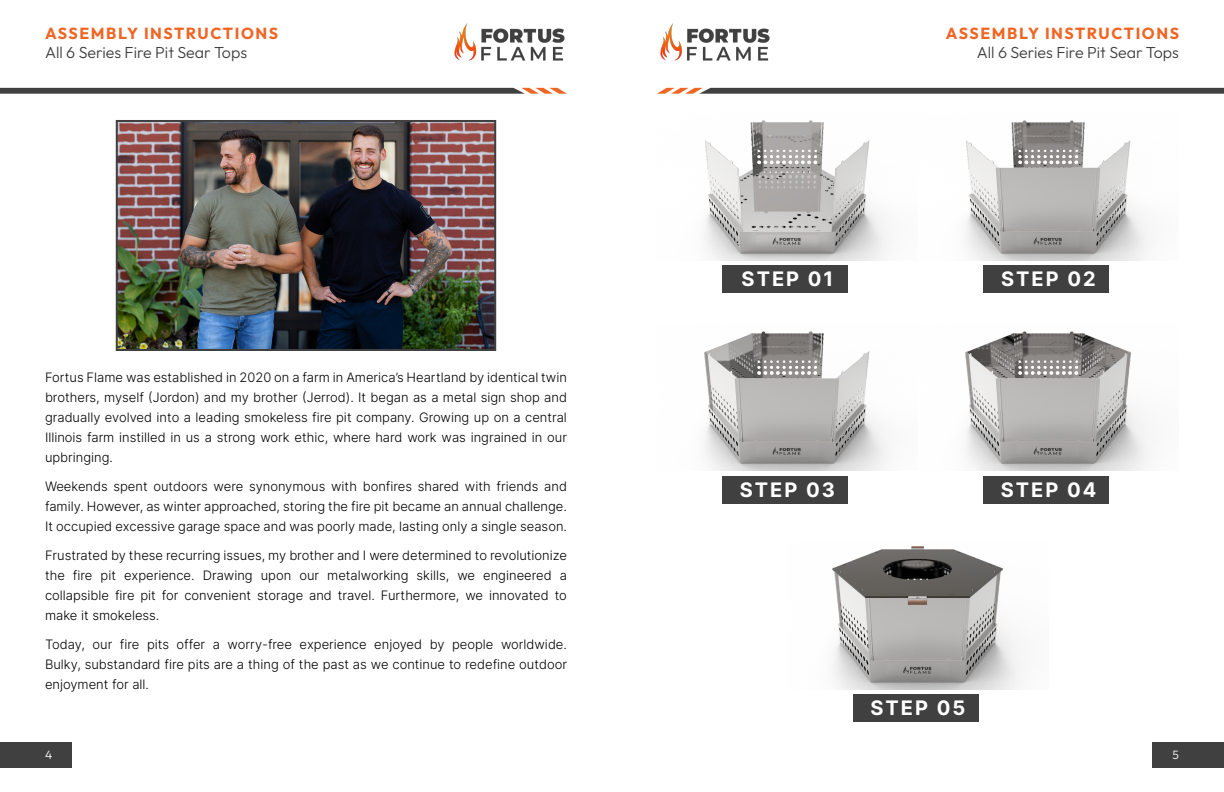
<style>
.page{position:relative;width:1224px;height:792px;background:#fff}
.page>*{position:absolute;margin:0;border:0;box-sizing:border-box;transform-origin:0 0}
.t1{font:20px "Inter";letter-spacing:.1em;color:#fff}
.t2{font:300 16px "Outfit";color:#404040}
.t3{font:700 16px "Outfit";letter-spacing:.1em;color:#ef6523}
.t4{font:300 13px/20px "Inter";color:#000;text-align:justify}
.t5{font:300 12px "Outfit";color:#fff}
</style>
<div class="page">
<img style="left:454px;top:23px;width:111px;height:37px">
<img style="left:660px;top:23px;width:110px;height:37px">
<div style="left:0;top:742px;width:72px;height:26px;background:#404040"></div>
<div style="left:1152px;top:742px;width:72px;height:26px;background:#404040"></div>
<svg style="left:0;top:88px;width:567px;height:6px"></svg>
<svg style="left:657px;top:88px;width:567px;height:6px"></svg>
<img style="left:119px;top:123px;width:374px;height:225px">
<div style="left:116px;top:120px;width:380px;height:231px;border:2px solid #404040"></div>
<div style="left:722px;top:265px;width:126px;height:28px;background:#404040"></div>
<div style="left:983px;top:265px;width:126px;height:28px;background:#404040"></div>
<img style="left:705px;top:120px;width:444px;height:140px">
<div style="left:853px;top:694px;width:125px;height:28px;background:#404040"></div>
<img style="left:832px;top:546px;width:189px;height:143px">
<div style="left:983px;top:477px;width:126px;height:27px;background:#404040"></div>
<div style="left:722px;top:477px;width:126px;height:27px;background:#404040"></div>
<img style="left:704px;top:331px;width:445px;height:140px">
<p class="t3" style="left:45px;top:24px;width:235px">ASSEMBLY INSTRUCTIONS</p>
<p class="t2" style="left:45px;top:43px;width:204px">All 6 Series Fire Pit Sear Tops</p>
<p class="t4" style="left:45px;top:367px;width:524px">Fortus Flame was established in 2020 on a farm in America’s Heartland by identical twin brothers, myself (Jordon) and my brother (Jerrod). It began as a metal sign shop and gradually evolved into a leading smokeless fire pit company. Growing up on a central Illinois farm instilled in us a strong work ethic, where hard work was ingrained in our upbringing.</p>
<p class="t4" style="left:45px;top:476px;width:524px">Weekends spent outdoors were synonymous with bonfires shared with friends and family. However, as winter approached, storing the fire pit became an annual challenge.<br>It occupied excessive garage space and was poorly made, lasting only a single season.</p>
<p class="t4" style="left:45px;top:545px;width:524px">Frustrated by these recurring issues, my brother and I were determined to revolutionize the fire pit experience. Drawing upon our metalworking skills, we engineered a collapsible fire pit for convenient storage and travel. Furthermore, we innovated to make it smokeless.</p>
<p class="t4" style="left:45px;top:634px;width:524px">Today, our fire pits offer a worry-free experience enjoyed by people worldwide.<br>Bulky, substandard fire pits are a thing of the past as we continue to redefine outdoor enjoyment for all.</p>
<p class="t3" style="left:946px;top:24px;width:235px">ASSEMBLY INSTRUCTIONS</p>
<p class="t2" style="left:977px;top:43px;width:204px">All 6 Series Fire Pit Sear Tops</p>
<h1 class="t1" style="left:742px;top:264px;width:93px">STEP 01</h1>
<h1 class="t1" style="left:1001px;top:264px;width:96px">STEP 02</h1>
<h1 class="t1" style="left:740px;top:476px;width:97px">STEP 03</h1>
<h1 class="t1" style="left:1001px;top:476px;width:97px">STEP 04</h1>
<h1 class="t1" style="left:871px;top:693px;width:96px">STEP 05</h1>
<p class="t5" style="left:45px;top:748px;width:9px">4</p>
<p class="t5" style="left:1173px;top:748px;width:8px">5</p>
</div>
